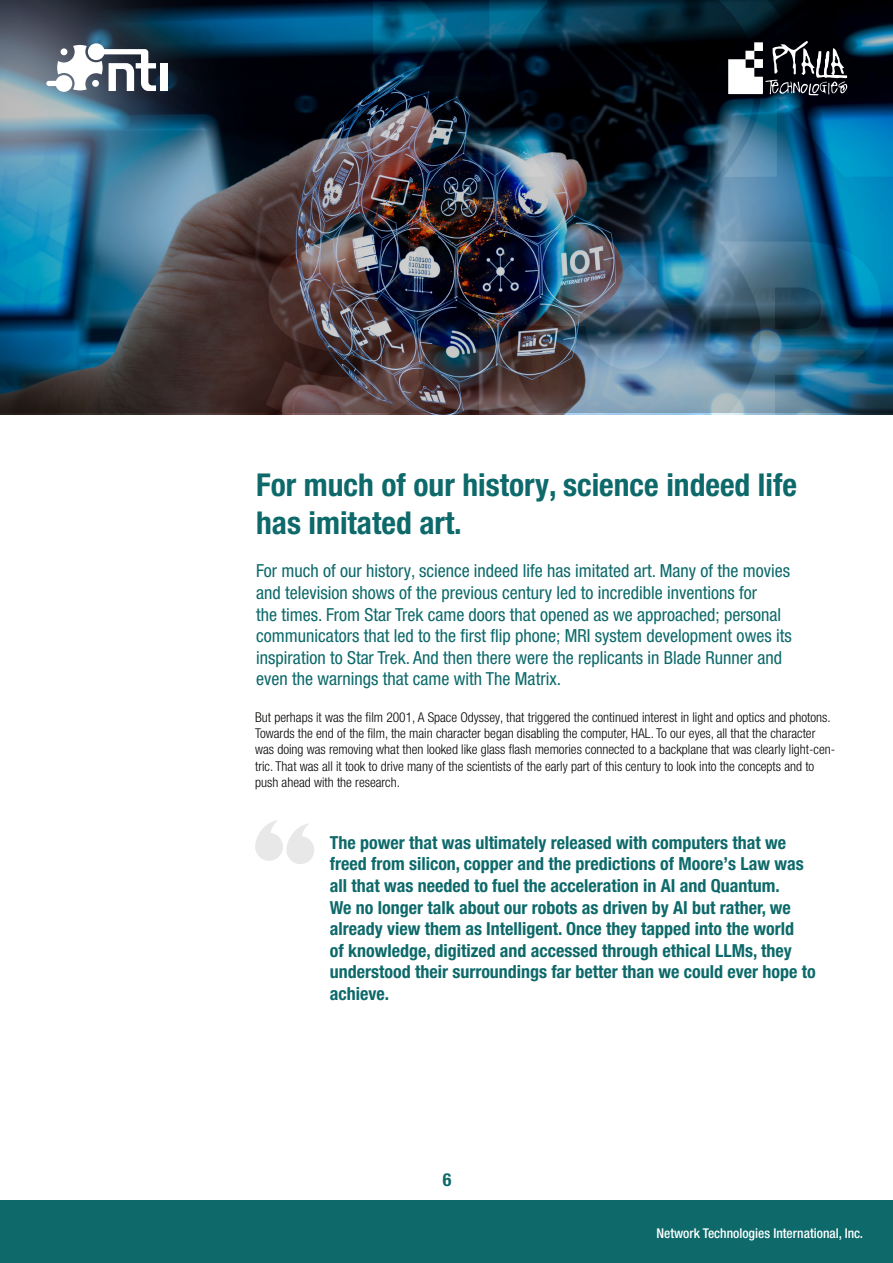
<style>
.page{position:relative;width:893px;height:1263px;background:#fff}
.page>*{position:absolute;margin:0;border:0;box-sizing:border-box;transform-origin:0 0}
.t1{font:700 condensed 31.5px/37.8px "Helvetica Neue LT Pro";color:#0d696a}
.t2{font:700 condensed 18px/21.6px "Helvetica Neue LT Pro";color:#0d696a}
.t3{font:condensed 18px/21.6px "Helvetica Neue LT Pro";color:#0d696a}
.text{font:300 condensed 13.5px/16.2px "Helvetica Neue LT Pro";color:#040503}
.t4{font:500 condensed 13.5px "Helvetica Neue LT Pro";color:#fff}
</style>
<div class="page">
<div style="left:0;top:1200px;width:893px;height:63px;background:#0d696a"></div>
<img style="left:0;top:0;width:266px;height:412px">
<img style="left:266px;top:0;width:627px;height:415px">
<div style="left:160px;top:63px;width:7px;height:28px;background:#fff"></div>
<svg style="left:37px;top:40px;width:125px;height:65px"></svg>
<svg style="left:255px;top:820px;width:59px;height:44px"></svg>
<p class="t1" style="left:256px;top:466px;width:542px">For much of our history, science indeed life has imitated art.</p>
<p class="t3" style="left:256px;top:560px;width:537px">For much of our history, science indeed life has imitated art. Many of the movies and television shows of the previous century led to incredible inventions for<br>the times. From Star Trek came doors that opened as we approached; personal communicators that led to the first flip phone; MRI system development owes its inspiration to Star Trek. And then there were the replicants in Blade Runner and even the warnings that came with The Matrix.</p>
<p class="text" style="left:255px;top:709px;width:582px">But perhaps it was the film 2001, A Space Odyssey, that triggered the continued interest in light and optics and photons.<br>Towards the end of the film, the main character began disabling the computer, HAL. To our eyes, all that the character was doing was removing what then looked like glass flash memories connected to a backplane that was clearly light-cen&shy;tric. That was all it took to drive many of the scientists of the early part of this century to look into the concepts and to push ahead with the research.</p>
<p class="t2" style="left:330px;top:832px;width:487px">The power that was ultimately released with computers that we freed from silicon, copper and the predictions of Moore’s Law was all that was needed to fuel the acceleration in AI and Quantum.<br>We no longer talk about our robots as driven by AI but rather, we already view them as Intelligent. Once they tapped into the world<br>of knowledge, digitized and accessed through ethical LLMs, they understood their surroundings far better than we could ever hope to achieve.</p>
<h2 class="t2" style="left:443px;top:1169px;width:10px">6</h2>
<p class="t4" style="left:656px;top:1225px;width:208px">Network Technologies International, Inc.</p>
</div>
